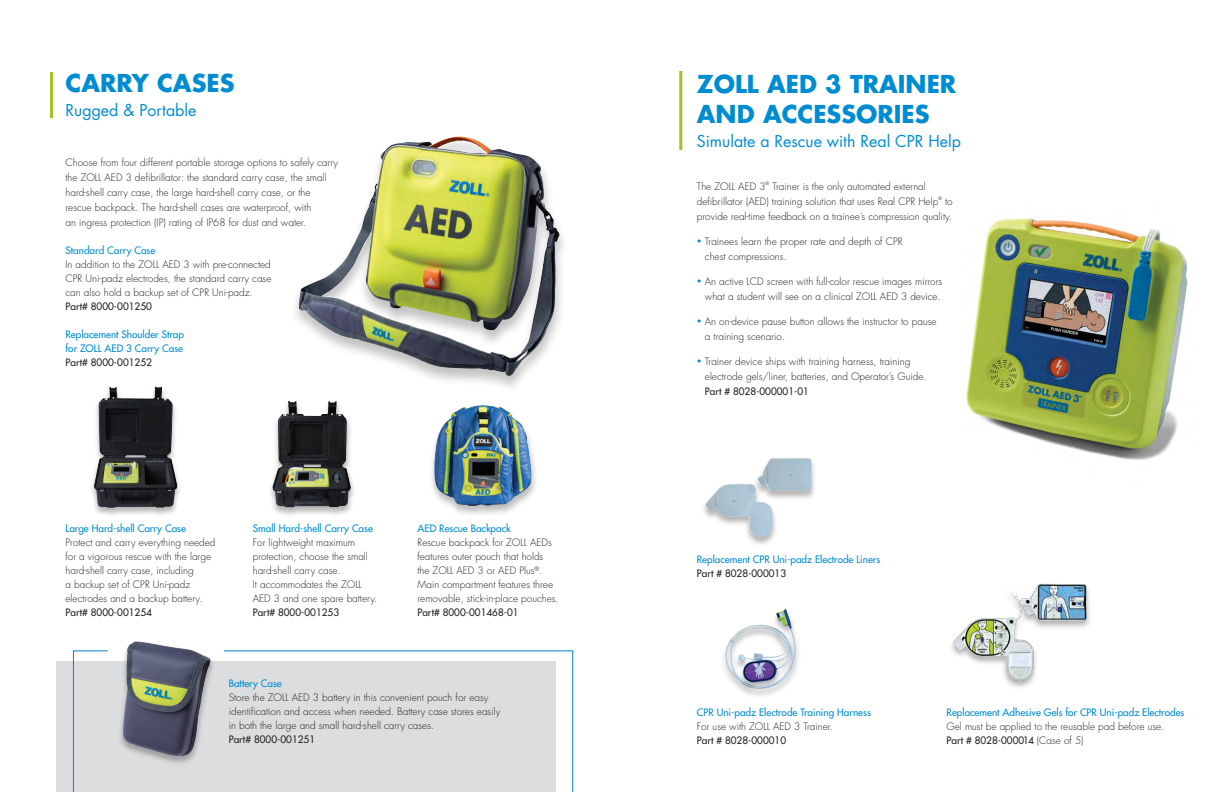
<style>
.page{position:relative;width:1224px;height:792px;background:#fff}
.page>*{position:absolute;margin:0;border:0;box-sizing:border-box;transform-origin:0 0}
.Subhead{font:700 24px/30px "Futura Std";color:#008cd2}
.Subhead-2{font:16px "Futura Std";color:#008cd2}
.t1{font:300 10px/14px "Futura Std";color:#231f20}
.t2{font:500 10px/14px "Futura Std";color:#008cd2}
.t3{font:300 4.7px "Futura Std";color:#231f20}
.s1{font-weight:500;color:#008cd2}
.s2{font-weight:500}
.s3{color:#231f20}
.s4{font-size:8px;color:#008cd2}
.s5{font-weight:300;color:#231f20}
</style>
<div class="page">
<div style="left:56px;top:661px;width:500px;height:131px;background:#dcdddf"></div>
<img style="left:966px;top:218px;width:222px;height:242px">
<div style="left:290px;top:136px;width:279px;height:258px;background:#231f20;opacity:.27"></div>
<img style="left:362px;top:137px;width:89px;height:88px">
<hr style="left:50px;top:72px;width:3px;height:46px;background:#a3c027">
<div style="left:267px;top:400px;width:89px;height:117px;background:#231f20;opacity:.34"></div>
<img style="left:272px;top:401px;width:79px;height:106px">
<div style="left:89px;top:386px;width:94px;height:132px;background:#231f20;opacity:.34"></div>
<img style="left:94px;top:387px;width:61px;height:121px">
<div style="left:118px;top:640px;width:98px;height:126px;background:#231f20;opacity:.34"></div>
<img style="left:126px;top:641px;width:10px;height:9px">
<hr style="left:679px;top:71px;width:3px;height:79px;background:#a3c027">
<div style="left:701px;top:457px;width:116px;height:90px;background:#231f20;opacity:.34"></div>
<img style="left:705px;top:458px;width:107px;height:79px">
<div style="left:720px;top:609px;width:81px;height:90px;background:#231f20;opacity:.34"></div>
<img style="left:725px;top:609px;width:72px;height:80px">
<div style="left:429px;top:405px;width:110px;height:113px;background:#231f20;opacity:.3"></div>
<img style="left:429px;top:405px;width:110px;height:105px">
<img style="left:951px;top:584px;width:139px;height:104px">
<div style="left:941px;top:555px;width:79px;height:45px;background:#fff"></div>
<svg style="left:72px;top:650px;width:502px;height:142px"></svg>
<p class="Subhead" style="left:66px;top:67px;width:170px">CARRY CASES</p>
<p class="Subhead-2" style="left:66px;top:100px;width:132px">Rugged &amp; Portable</p>
<p class="t1" style="left:66px;top:155px;width:274px;line-height:15px">Choose from four different portable storage options to safely carry the ZOLL AED 3 defibrillator: the standard carry case, the small hard-shell carry case, the large hard-shell carry case, or the rescue backpack. The hard-shell cases are waterproof, with<br>an ingress protection (IP) rating of IP68 for dust and water.</p>
<p class="t1" style="left:66px;top:244px;width:207px"><span class="s1">Standard Carry Case<br></span>In addition to the ZOLL AED 3 with pre-connected CPR Uni-padz electrodes, the standard carry case can also hold a backup set of CPR Uni-padz.<br><span class="s2">Part# 8000-001250</span></p>
<p class="t2" style="left:66px;top:328px;width:120px;text-align:justify">Replacement Shoulder Strap for ZOLL AED 3 Carry Case <span class="s3">Part# 8000-001252</span></p>
<p class="t1" style="left:66px;top:522px;width:151px"><span class="s1">Large Hard-shell Carry Case<br></span>Protect and carry everything needed for a vigorous rescue with the large hard-shell carry case, including<br>a backup set of CPR Uni-padz electrodes and a backup battery.<br><span class="s2">Part# 8000-001254</span></p>
<p class="t1" style="left:253px;top:522px;width:126px"><span class="s1">Small Hard-shell Carry Case<br></span>For lightweight maximum protection, choose the small hard-shell carry case.<br>It accommodates the ZOLL<br>AED 3 and one spare battery.<br><span class="s2">Part# 8000-001253</span></p>
<p class="t1" style="left:417px;top:522px;width:143px"><span class="s1">AED Rescue Backpack<br></span>Rescue backpack for ZOLL AEDs features outer pouch that holds<br>the ZOLL AED 3 or AED Plus<sup>®</sup>.<br>Main compartment features three removable, stick-in-place pouches.<br><span class="s2">Part# 8000-001468-01</span></p>
<p class="t1" style="left:229px;top:677px;width:273px"><span class="s1">Battery Case<br></span>Store the ZOLL AED 3 battery in this convenient pouch for easy identification and access when needed. Battery case stores easily in both the large and small hard-shell carry cases.<br><span class="s2">Part# 8000-001251</span></p>
<p class="Subhead" style="left:697px;top:68px;width:261px">ZOLL AED 3 TRAINER<br>AND ACCESSORIES</p>
<p class="Subhead-2" style="left:697px;top:131px;width:266px">Simulate a Rescue with Real CPR Help</p>
<p class="t1" style="left:697px;top:179px;width:243px;line-height:15px;text-indent:76px">Trainer is the only automated external defibrillator (AED) training solution that uses Real CPR Help</p>
<p class="t1" style="left:697px;top:179px;width:70px">The ZOLL AED 3</p>
<p class="t3" style="left:766px;top:180px;width:5px">®</p>
<p class="t3" style="left:938px;top:195px;width:5px">®</p>
<p class="t1" style="left:697px;top:194px;width:257px;line-height:15px;text-align:right">to<br>provide real-time feedback on a trainee’s compression quality.</p>
<p class="t1" style="left:705px;top:234px;width:199px;line-height:15px;text-indent:-8px"><span class="s4">•</span> Trainees learn the proper rate and depth of CPR chest compressions.</p>
<p class="t1" style="left:697px;top:274px;width:247px;line-height:15px;text-align:right"><span class="s4">•</span> An active LCD screen with full-color rescue images mirrors what a student will see on a clinical ZOLL AED 3 device.</p>
<p class="t1" style="left:705px;top:314px;width:233px;line-height:15px;text-indent:-8px"><span class="s4">•</span> An on-device pause button allows the instructor to pause a training scenario.</p>
<p class="t1" style="left:705px;top:354px;width:223px;line-height:15px;text-indent:-8px"><span class="s4">•</span> Trainer device ships with training harness, training electrode gels/liner, batteries, and Operator’s Guide.<br><span class="s2">Part # 8028-000001-01</span></p>
<p class="t2" style="left:697px;top:553px;width:185px">Replacement CPR Uni-padz Electrode Liners<br><span class="s3">Part # 8028-000013</span></p>
<p class="t2" style="left:697px;top:705px;width:176px">CPR Uni-padz Electrode Training Harness<br><span class="s5">For use with ZOLL AED 3 Trainer.<br></span><span class="s3">Part # 8028-000010</span></p>
<p class="t1" style="left:947px;top:706px;width:239px"><span class="s1">Replacement Adhesive Gels for CPR Uni-padz Electrodes<br></span>Gel must be applied to the reusable pad before use.<br><span class="s2">Part # 8028-000014</span> (Case of 5)</p>
</div>
